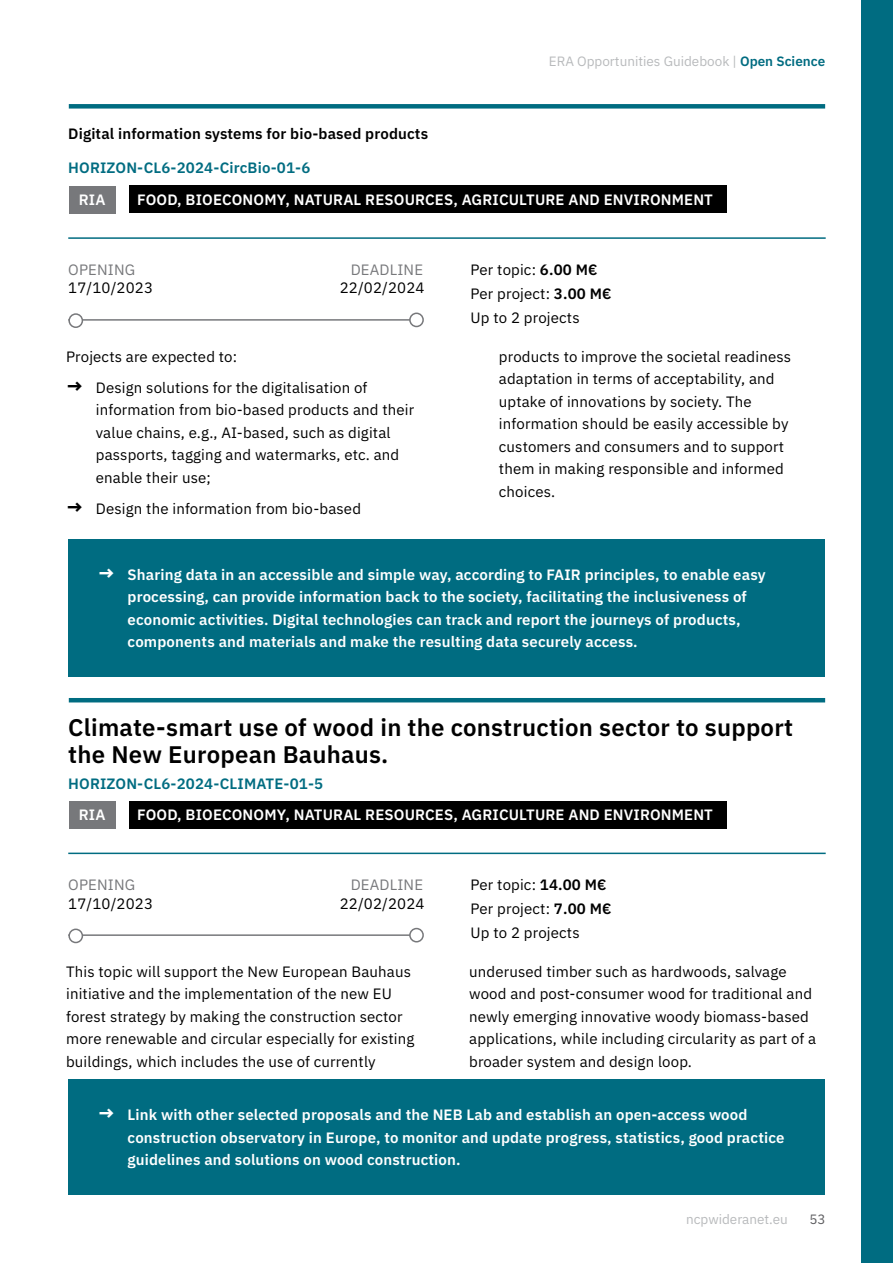
<style>
.page{position:relative;width:893px;height:1263px;background:#fff}
.page>*{position:absolute;margin:0;border:0;box-sizing:border-box;transform-origin:0 0}
.t1{font:600 24px/27px "IBM Plex Sans";letter-spacing:.01em;color:#000}
.t2{font:15px/22.5px "IBM Plex Sans";letter-spacing:.01em;color:#000}
.t3{font:600 15px/22.5px "IBM Plex Sans";letter-spacing:.01em;color:#fff}
.t4{font:600 15px "IBM Plex Sans";letter-spacing:.01em;color:#006c81}
.t5{font:600 15px "IBM Plex Sans";letter-spacing:.01em;color:#000}
.t6{font:15px "IBM Plex Sans";letter-spacing:.01em;color:#77787b}
.t7{font:13.5px "IBM Plex Sans";color:#b8babc}
.t8{font:13.5px "IBM Plex Sans";color:#5d5d60}
.s1{font-weight:600;color:#006c81}
.s2{font-weight:600}
.s3{font-weight:700;font-size:19.5px}
</style>
<div class="page">
<div style="left:861px;top:0;width:32px;height:1263px;background:#006c81"></div>
<hr style="left:68px;top:319px;width:347px;height:2px;background:#77787b">
<div style="left:410px;top:313px;width:13px;height:13px;background:#fff;border-radius:50%"></div>
<div style="left:409px;top:313px;width:15px;height:14px;border:2px solid #77787b;border-radius:50%"></div>
<hr style="left:68px;top:237px;width:758px;height:2px;background:#006c81">
<div style="left:69px;top:104px;width:756px;height:5px;background:#006c81"></div>
<div style="left:69px;top:186px;width:47px;height:27px;background:#77787b"></div>
<div style="left:69px;top:314px;width:13px;height:13px;background:#fff;border-radius:50%"></div>
<div style="left:68px;top:313px;width:15px;height:15px;border:2px solid #77787b;border-radius:50%"></div>
<div style="left:129px;top:186px;width:597px;height:27px;background:#000"></div>
<div style="left:68px;top:539px;width:757px;height:138px;background:#006c81"></div>
<hr style="left:68px;top:934px;width:347px;height:2px;background:#77787b">
<div style="left:410px;top:928px;width:13px;height:14px;background:#fff;border-radius:50%"></div>
<div style="left:409px;top:928px;width:15px;height:14px;border:2px solid #77787b;border-radius:50%"></div>
<hr style="left:68px;top:852px;width:758px;height:2px;background:#006c81">
<hr style="left:69px;top:698px;width:756px;height:4px;background:#006c81">
<div style="left:69px;top:801px;width:47px;height:27px;background:#77787b"></div>
<div style="left:69px;top:929px;width:13px;height:13px;background:#fff;border-radius:50%"></div>
<div style="left:68px;top:928px;width:15px;height:15px;border:2px solid #77787b;border-radius:50%"></div>
<div style="left:129px;top:801px;width:597px;height:27px;background:#000"></div>
<div style="left:68px;top:1080px;width:757px;height:115px;background:#006c81"></div>
<p class="t5" style="left:68px;top:122px;width:361px">Digital information systems for bio-based products</p>
<p class="t4" style="left:68px;top:156px;width:244px">HORIZON-CL6-2024-CircBio-01-6</p>
<p class="t7" style="left:549px;top:51px;width:278px">ERA Opportunities Guidebook | <span class="s1">Open Science</span></p>
<p class="t3" style="left:79px;top:187px;width:28px">RIA</p>
<p class="t3" style="left:137px;top:187px;width:577px">FOOD, BIOECONOMY, NATURAL RESOURCES, AGRICULTURE AND ENVIRONMENT</p>
<p class="t6" style="left:351px;top:258px;width:74px">DEADLINE</p>
<p class="t2" style="left:471px;top:256px;width:142px;line-height:24px">Per topic: <span class="s2">6.00 M€<br></span>Per project: <span class="s2">3.00 M€<br></span>Up to 2 projects</p>
<p class="t6" style="left:68px;top:258px;width:68px">OPENING</p>
<p class="t2" style="left:68px;top:276px;width:86px">17/10/2023</p>
<p class="t2" style="left:340px;top:276px;width:86px">22/02/2024</p>
<p class="t2" style="left:66px;top:344px;width:173px">Projects are expected to:</p>
<p class="t2" style="left:96px;top:375px;width:320px;text-indent:-30px"><span class="s3">→</span> Design solutions for the digitalisation of information from bio-based products and their value chains, e.g., AI-based, such as digital passports, tagging and watermarks, etc. and enable their use;</p>
<p class="t2" style="left:66px;top:496px;width:296px"><span class="s3">→</span> Design the information from bio-based</p>
<p class="t2" style="left:499px;top:344px;width:294px">products to improve the societal readiness adaptation in terms of acceptability, and uptake of innovations by society. The information should be easily accessible by customers and consumers and to support them in making responsible and informed choices.</p>
<p class="t3" style="left:128px;top:562px;width:640px;text-indent:-30px"><span class="s3">→</span> Sharing data in an accessible and simple way, according to FAIR principles, to enable easy processing, can provide information back to the society, facilitating the inclusiveness of economic activities. Digital technologies can track and report the journeys of products, components and materials and make the resulting data securely access.</p>
<h1 class="t1" style="left:68px;top:712px;width:726px">Climate-smart use of wood in the construction sector to support the New European Bauhaus.</h1>
<p class="t4" style="left:68px;top:771px;width:257px">HORIZON-CL6-2024-CLIMATE-01-5</p>
<p class="t3" style="left:79px;top:802px;width:28px">RIA</p>
<p class="t3" style="left:137px;top:802px;width:577px">FOOD, BIOECONOMY, NATURAL RESOURCES, AGRICULTURE AND ENVIRONMENT</p>
<p class="t6" style="left:351px;top:873px;width:74px">DEADLINE</p>
<p class="t2" style="left:471px;top:871px;width:142px;line-height:24px">Per topic: <span class="s2">14.00 M€<br></span>Per project: <span class="s2">7.00 M€<br></span>Up to 2 projects</p>
<p class="t6" style="left:68px;top:873px;width:68px">OPENING</p>
<p class="t2" style="left:68px;top:891px;width:86px">17/10/2023</p>
<p class="t2" style="left:340px;top:891px;width:86px">22/02/2024</p>
<p class="t2" style="left:66px;top:959px;width:350px">This topic will support the New European Bauhaus initiative and the implementation of the new EU forest strategy by making the construction sector more renewable and circular especially for existing buildings, which includes the use of currently</p>
<p class="t2" style="left:469px;top:959px;width:349px">underused timber such as hardwoods, salvage wood and post-consumer wood for traditional and newly emerging innovative woody biomass-based applications, while including circularity as part of a broader system and design loop.</p>
<p class="t3" style="left:128px;top:1102px;width:658px;text-indent:-30px"><span class="s3">→</span> Link with other selected proposals and the NEB Lab and establish an open-access wood construction observatory in Europe, to monitor and update progress, statistics, good practice guidelines and solutions on wood construction.</p>
<p class="t7" style="left:686px;top:1208px;width:103px">ncpwideranet.eu</p>
<p class="t8" style="left:809px;top:1208px;width:18px">53</p>
</div>
